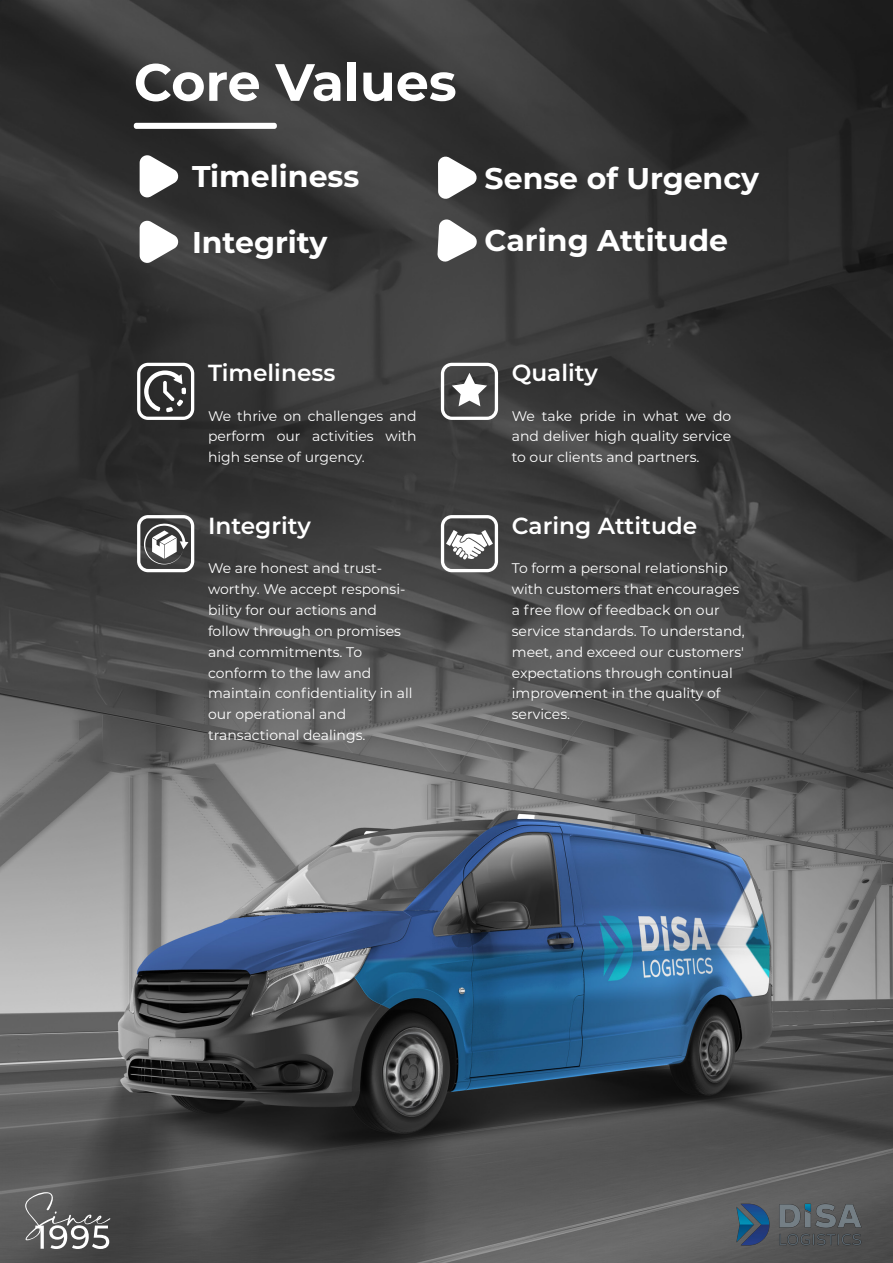
<style>
.page{position:relative;width:893px;height:1263px;background:#fff}
.page>*{position:absolute;margin:0;border:0;box-sizing:border-box;transform-origin:0 0}
.t1{font:700 52.35px "Montserrat";color:#fff}
.t2{font:700 30px "Montserrat";color:#fff}
.t3{font:600 23.25px "Montserrat";color:#fff}
.t4{font:13.95px/21px "Montserrat";color:#fff;text-align:justify}
</style>
<div class="page">
<img style="left:0;top:0;width:893px;height:1263px">
<svg style="left:140px;top:153px;width:39px;height:46px"></svg>
<svg style="left:438px;top:155px;width:40px;height:46px"></svg>
<svg style="left:140px;top:219px;width:39px;height:46px"></svg>
<svg style="left:437px;top:218px;width:41px;height:45px"></svg>
<div style="left:134px;top:123px;width:143px;height:6px;background:#fff;border-radius:3px"></div>
<svg style="left:137px;top:363px;width:57px;height:57px"></svg>
<svg style="left:441px;top:363px;width:57px;height:57px"></svg>
<svg style="left:137px;top:515px;width:57px;height:57px"></svg>
<svg style="left:441px;top:515px;width:57px;height:57px"></svg>
<svg style="left:25px;top:1192px;width:85px;height:57px"></svg>
<img style="left:732px;top:1203px;width:134px;height:44px">
<h1 class="t1" style="left:134px;top:44px;width:324px">Core Values</h1>
<h2 class="t2" style="left:192px;top:155px;width:169px">Timeliness</h2>
<h2 class="t2" style="left:485px;top:156px;width:276px">Sense of Urgency</h2>
<h2 class="t2" style="left:192px;top:221px;width:137px">Integrity</h2>
<h2 class="t2" style="left:485px;top:219px;width:245px">Caring Attitude</h2>
<h3 class="t3" style="left:208px;top:357px;width:129px">Timeliness</h3>
<h3 class="t3" style="left:512px;top:357px;width:88px">Quality</h3>
<p class="t4" style="left:208px;top:405px;width:210px">We thrive on challenges and perform our activities with high sense of urgency.</p>
<p class="t4" style="left:512px;top:405px;width:221px">We take pride in what we do and deliver high quality service to our clients and partners.</p>
<h3 class="t3" style="left:208px;top:509px;width:104px">Integrity</h3>
<h3 class="t3" style="left:512px;top:509px;width:187px">Caring Attitude</h3>
<p class="t4" style="left:208px;top:557px;width:206px;text-align:left">We are honest and trust&shy;worthy. We accept responsi&shy;bility for our actions and follow through on promises and commitments. To conform to the law and maintain confidentiality in all our operational and transactional dealings.</p>
<p class="t4" style="left:512px;top:557px;width:235px;text-align:left">To form a personal relationship with customers that encourages a free flow of feedback on our service standards. To understand, meet, and exceed our customers' expectations through continual improvement in the quality of services.</p>
</div>
